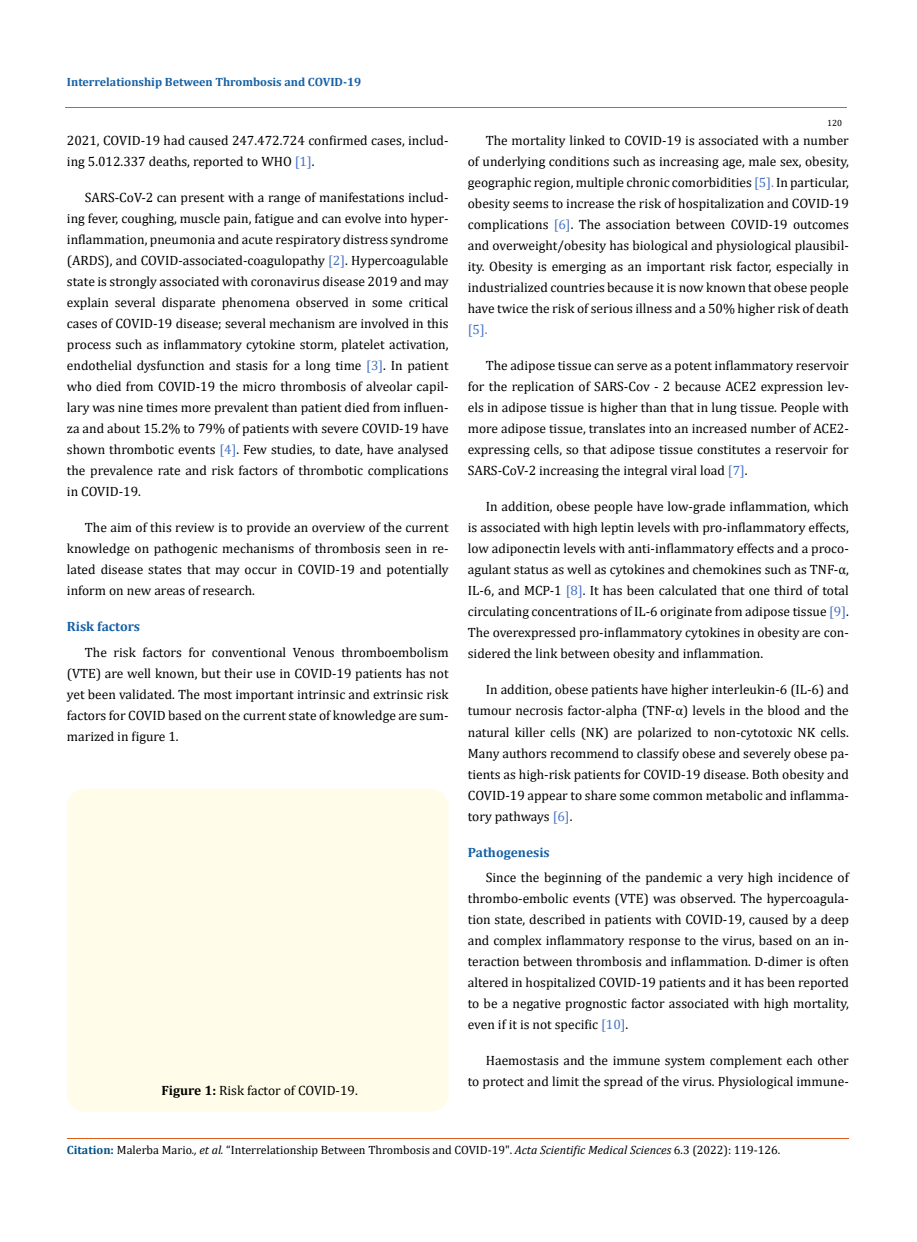
<style>
.page{position:relative;width:917px;height:1242px;background:#fff}
.page>*{position:absolute;margin:0;border:0;box-sizing:border-box;transform-origin:0 0}
.t1{font:13.5px/21px "Cambria";color:#000;text-align:justify}
.t2{font:700 13.5px "Cambria";color:#1560a6}
.t3{font:13.5px "Cambria";color:#4472c4}
.t4{font:12px "Cambria";color:#000}
.t5{font:700 12px "Cambria";color:#1560a6}
.t6{font:9px "Cambria";color:#000}
.s1{color:#4472c4}
.s2{font-weight:700}
.s3{font-weight:700;color:#035089}
.s4{font-style:italic}
</style>
<div class="page">
<div style="left:67px;top:789px;width:381px;height:323px;background:#fffde9;border-radius:18px"></div>
<hr style="left:65px;top:108px;width:782px;height:1px;background:#e05d1a">
<hr style="left:67px;top:1138px;width:781px;height:1px;background:#e05d1a">
<p class="t5" style="left:67px;top:73px;width:296px">Interrelationship Between Thrombosis and COVID-19</p>
<p class="t1" style="left:67px;top:130px;width:383px">2021, COVID-19 had caused 247.472.724 confirmed cases, includ&shy;ing 5.012.337 deaths, reported to WHO <span class="s1">[1]</span>.</p>
<p class="t1" style="left:67px;top:187px;width:383px;text-indent:18px">SARS-CoV-2 can present with a range of manifestations includ&shy;ing fever, coughing, muscle pain, fatigue and can evolve into hyper&shy;inflammation, pneumonia and acute respiratory distress syndrome (ARDS), and COVID-associated-coagulopathy <span class="s1">[2]</span>. Hypercoagulable state is strongly associated with coronavirus disease 2019 and may explain several disparate phenomena observed in some critical cases of COVID-19 disease; several mechanism are involved in this process such as inflammatory cytokine storm, platelet activation, endothelial dysfunction and stasis for a long time <span class="s1">[3]</span>. In patient who died from COVID-19 the micro thrombosis of alveolar capil&shy;lary was nine times more prevalent than patient died from influen&shy;za and about 15.2% to 79% of patients with severe COVID-19 have shown thrombotic events <span class="s1">[4]</span>. Few studies, to date, have analysed the prevalence rate and risk factors of thrombotic complications in COVID-19.</p>
<p class="t1" style="left:67px;top:517px;width:383px;text-indent:18px">The aim of this review is to provide an overview of the current knowledge on pathogenic mechanisms of thrombosis seen in re&shy;lated disease states that may occur in COVID-19 and potentially inform on new areas of research.</p>
<p class="t2" style="left:67px;top:617px;width:75px">Risk factors</p>
<p class="t1" style="left:67px;top:642px;width:383px;text-indent:18px">The risk factors for conventional Venous thromboembolism (VTE) are well known, but their use in COVID-19 patients has not yet been validated. The most important intrinsic and extrinsic risk factors for COVID based on the current state of knowledge are sum&shy;marized in figure 1.</p>
<p class="t1" style="left:161px;top:1080px;width:198px"><span class="s2">Figure 1:</span> Risk factor of COVID-19.</p>
<p class="t6" style="left:827px;top:118px;width:16px">120</p>
<p class="t1" style="left:468px;top:130px;width:382px;text-indent:18px">The mortality linked to COVID-19 is associated with a number of underlying conditions such as increasing age, male sex, obesity, geographic region, multiple chronic comorbidities <span class="s1">[5].</span> In particular, obesity seems to increase the risk of hospitalization and COVID-19 complications <span class="s1">[6]</span>. The association between COVID-19 outcomes and overweight/obesity has biological and physiological plausibil&shy;ity. Obesity is emerging as an important risk factor, especially in industrialized countries because it is now known that obese people have twice the risk of serious illness and a 50% higher risk of death</p>
<p class="t3" style="left:468px;top:322px;width:21px">[5].</p>
<p class="t1" style="left:468px;top:355px;width:382px;text-indent:18px">The adipose tissue can serve as a potent inflammatory reservoir for the replication of SARS-Cov ‑ 2 because ACE2 expression lev&shy;els in adipose tissue is higher than that in lung tissue. People with more adipose tissue, translates into an increased number of ACE2- expressing cells, so that adipose tissue constitutes a reservoir for SARS-CoV-2 increasing the integral viral load <span class="s1">[7]</span>.</p>
<p class="t1" style="left:468px;top:496px;width:382px;text-indent:18px">In addition, obese people have low-grade inflammation, which is associated with high leptin levels with pro-inflammatory effects, low adiponectin levels with anti-inflammatory effects and a proco&shy;agulant status as well as cytokines and chemokines such as TNF-α, IL-6, and MCP-1 <span class="s1">[8]</span>. It has been calculated that one third of total circulating concentrations of IL-6 originate from adipose tissue <span class="s1">[9]</span>.<br>The overexpressed pro-inflammatory cytokines in obesity are con&shy;sidered the link between obesity and inflammation.</p>
<p class="t1" style="left:468px;top:679px;width:382px;text-indent:18px">In addition, obese patients have higher interleukin-6 (IL-6) and tumour necrosis factor-alpha (TNF-α) levels in the blood and the natural killer cells (NK) are polarized to non-cytotoxic NK cells.<br>Many authors recommend to classify obese and severely obese pa&shy;tients as high-risk patients for COVID-19 disease. Both obesity and COVID-19 appear to share some common metabolic and inflamma&shy;tory pathways <span class="s1">[6]</span>.</p>
<p class="t2" style="left:468px;top:842px;width:83px">Pathogenesis</p>
<p class="t1" style="left:468px;top:867px;width:382px;text-indent:18px">Since the beginning of the pandemic a very high incidence of thrombo-embolic events (VTE) was observed. The hypercoagula&shy;tion state, described in patients with COVID-19, caused by a deep and complex inflammatory response to the virus, based on an in&shy;teraction between thrombosis and inflammation. D-dimer is often altered in hospitalized COVID-19 patients and it has been reported to be a negative prognostic factor associated with high mortality, even if it is not specific <span class="s1">[10]</span>.</p>
<p class="t1" style="left:468px;top:1050px;width:382px;text-align:right">Haemostasis and the immune system complement each other<br>to protect and limit the spread of the virus. Physiological immune-</p>
<p class="t4" style="left:67px;top:1143px;width:714px"><span class="s3">Citation:</span> Malerba Mario<span class="s4">., et al.</span> “Interrelationship Between Thrombosis and COVID-19". <span class="s4">Acta Scientific Medical Sciences</span> 6.3 (2022): 119-126.</p>
</div>
